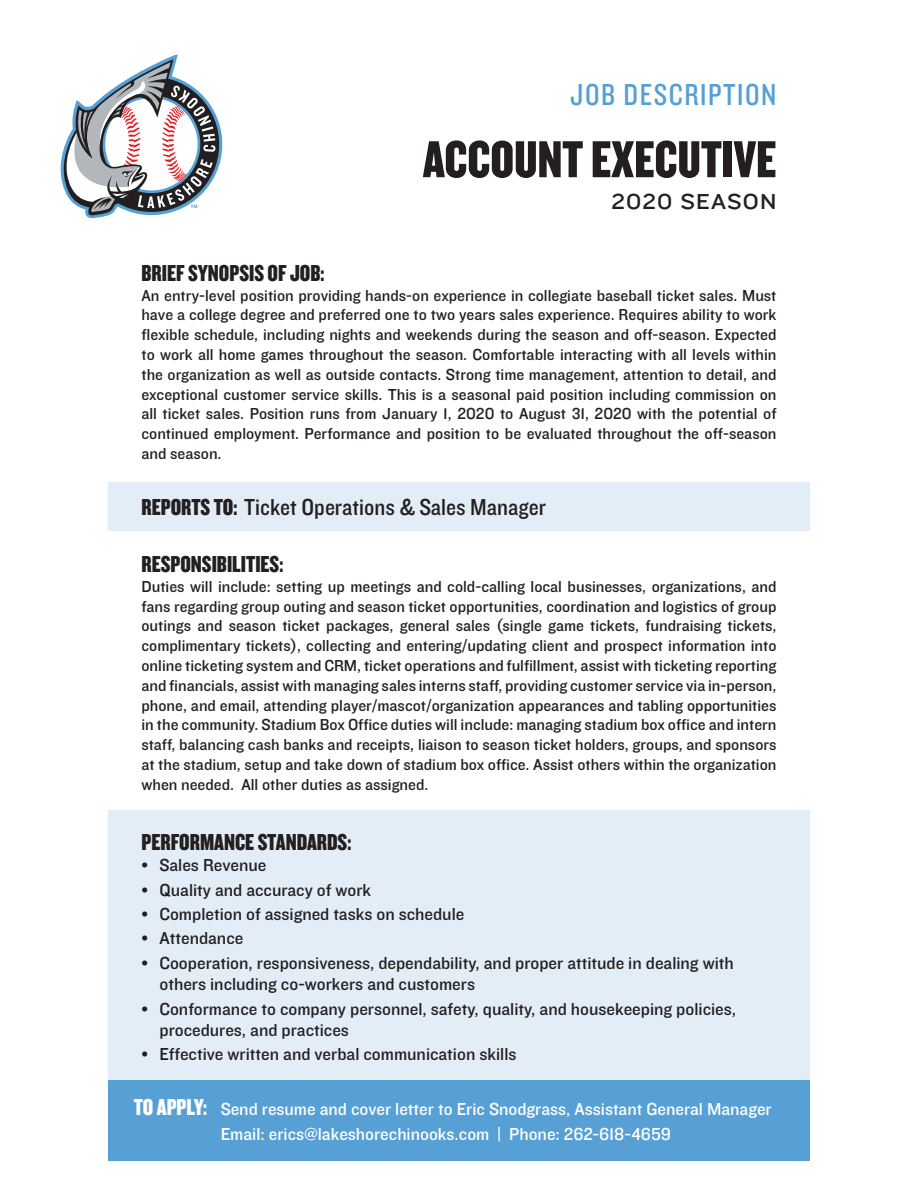
<style>
.page{position:relative;width:918px;height:1188px;background:#fff}
.page>*{position:absolute;margin:0;border:0;box-sizing:border-box;transform-origin:0 0}
.t1{font:54px "Knockout HTF69 Full Liteweight";color:#231f20}
.t2{font:31.5px "Knockout HTF29 Junior Liteweight";letter-spacing:.05em;color:#56a0d5}
.t3{font:24px "Knockout HTF69 Full Liteweight";color:#231f20}
.t4{font:24px "Knockout HTF30 Junior Welterwt";color:#231f20}
.t5{font:24px "Knockout HTF69 Full Liteweight";color:#fff}
.t6{font:22.5px "Knockout HTF32 Junior Cruiserwt";letter-spacing:.05em;color:#231f20}
.t7{font:18px/21.6px "Knockout HTF31 Junior Middlewt";color:#231f20}
.t8{font:18px "Knockout HTF31 Junior Middlewt";color:#fff}
.t9{font:16.5px/19.8px "Knockout HTF31 Junior Middlewt";color:#231f20;text-align:justify}
.s1{font-family:"Knockout HTF69 Full Liteweight"}
</style>
<div class="page">
<div style="left:108px;top:810px;width:702px;height:270px;background:#e3edf7"></div>
<div style="left:108px;top:482px;width:702px;height:49px;background:#e3edf7"></div>
<svg style="left:61px;top:55px;width:161px;height:163px"></svg>
<div style="left:108px;top:1080px;width:702px;height:81px;background:#56a0d5"></div>
<p class="t2" style="left:570px;top:79px;width:208px">JOB DESCRIPTION</p>
<p class="t1" style="left:423px;top:131px;width:355px">ACCOUNT EXECUTIVE</p>
<p class="t6" style="left:611px;top:189px;width:167px">2020 SEASON</p>
<p class="t3" style="left:141px;top:260px;width:185px">BRIEF SYNOPSIS OF JOB:</p>
<p class="t9" style="left:141px;top:286px;width:637px">An entry-level position providing hands-on experience in collegiate baseball ticket sales. Must have a college degree and preferred one to two years sales experience. Requires ability to work flexible schedule, including nights and weekends during the season and off-season. Expected to work all home games throughout the season. Comfortable interacting with all levels within the organization as well as outside contacts. Strong time management, attention to detail, and exceptional customer service skills. This is a seasonal paid position including commission on all ticket sales. Position runs from January 1, 2020 to August 31, 2020 with the potential of continued employment. Performance and position to be evaluated throughout the off-season and season.</p>
<p class="t4" style="left:141px;top:495px;width:406px"><span class="s1">REPORTS TO:</span> Ticket Operations &amp; Sales Manager</p>
<p class="t3" style="left:141px;top:552px;width:143px">RESPONSIBILITIES:</p>
<p class="t9" style="left:141px;top:577px;width:637px">Duties will include: setting up meetings and cold-calling local businesses, organizations, and fans regarding group outing and season ticket opportunities, coordination and logistics of group outings and season ticket packages, general sales (single game tickets, fundraising tickets, complimentary tickets), collecting and entering/updating client and prospect information into online ticketing system and CRM, ticket operations and fulfillment, assist with ticketing reporting and financials, assist with managing sales interns staff, providing customer service via in-person, phone, and email, attending player/mascot/organization appearances and tabling opportunities in the community. Stadium Box Office duties will include: managing stadium box office and intern staff, balancing cash banks and receipts, liaison to season ticket holders, groups, and sponsors at the stadium, setup and take down of stadium box office. Assist others within the organization when needed. All other duties as assigned.</p>
<p class="t3" style="left:141px;top:829px;width:211px">PERFORMANCE STANDARDS:</p>
<p class="t7" style="left:141px;top:855px;width:127px">• Sales Revenue</p>
<p class="t7" style="left:141px;top:879px;width:231px">• Quality and accuracy of work</p>
<p class="t7" style="left:141px;top:904px;width:324px">• Completion of assigned tasks on schedule</p>
<p class="t7" style="left:141px;top:928px;width:103px">• Attendance</p>
<p class="t7" style="left:159px;top:952px;width:576px;text-indent:-18px">• Cooperation, responsiveness, dependability, and proper attitude in dealing with others including co-workers and customers</p>
<p class="t7" style="left:159px;top:998px;width:578px;text-indent:-18px">• Conformance to company personnel, safety, quality, and housekeeping policies, procedures, and practices</p>
<p class="t7" style="left:141px;top:1044px;width:377px">• Effective written and verbal communication skills</p>
<p class="t5" style="left:134px;top:1095px;width:75px">TO APPLY:</p>
<p class="t8" style="left:221px;top:1100px;width:553px">Send resume and cover letter to Eric Snodgrass, Assistant General Manager</p>
<p class="t8" style="left:221px;top:1124px;width:452px">Email: erics@lakeshorechinooks.com | Phone: 262-618-4659</p>
</div>
